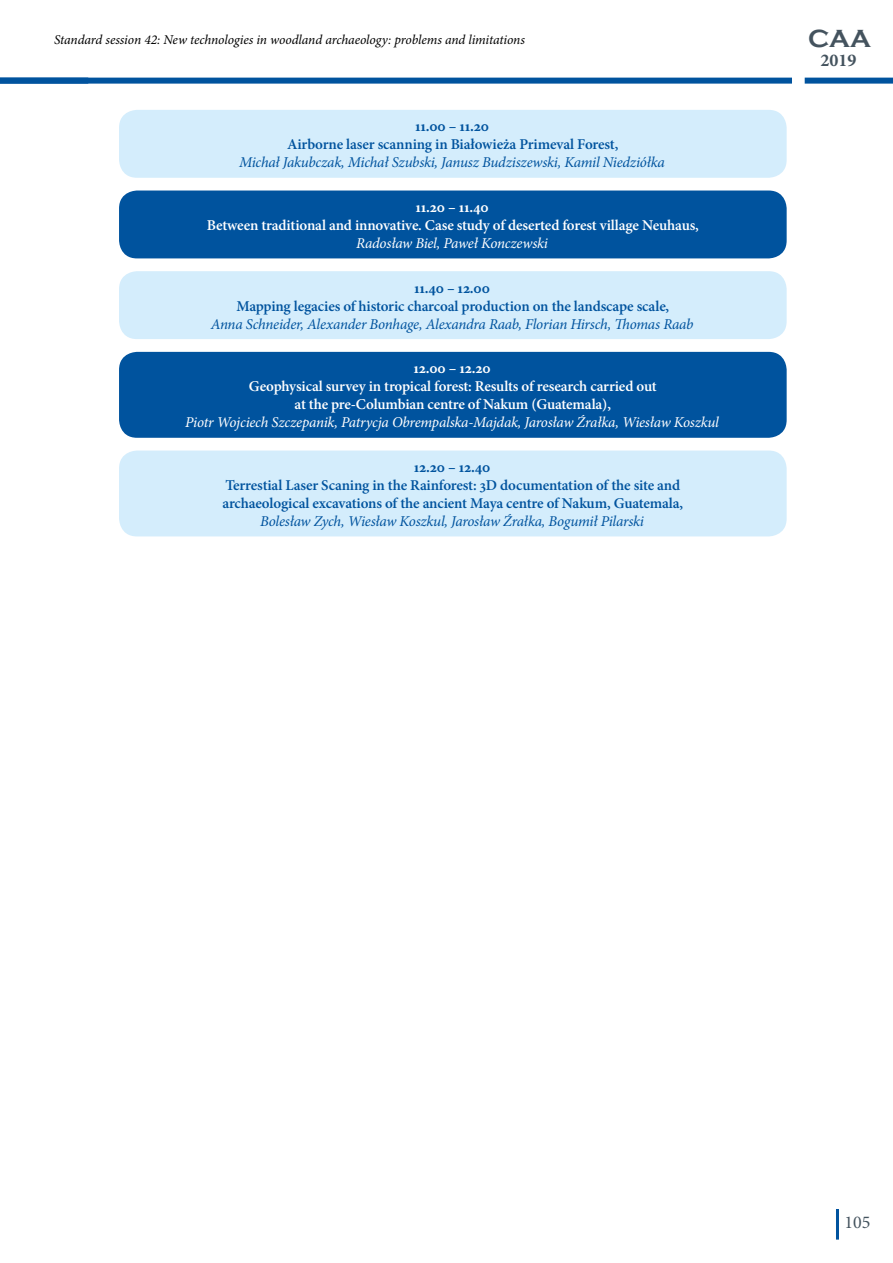
<style>
.page{position:relative;width:893px;height:1263px;background:#fff}
.page>*{position:absolute;margin:0;border:0;box-sizing:border-box;transform-origin:0 0}
.t1{font:700 25.5px "Copperplate Gothic";color:#44535e}
.t2{font:700 18px "Minion Pro";color:#44535e}
.t3{font:18px "Minion Pro";color:#44535e}
.t4{font:600 15px/18px "Minion Pro";letter-spacing:-.01em;color:#00539e}
.t5{font:italic 15px "Minion Pro";letter-spacing:-.015em;color:#00539e}
.t6{font:600 15px/18px "Minion Pro";letter-spacing:-.01em;color:#fff;text-align:center}
.t7{font:italic 15px "Minion Pro";letter-spacing:-.015em;color:#fff}
.t8{font:700 15px "Minion Pro";letter-spacing:-.01em;color:#00539e}
.t9{font:700 15px "Minion Pro";letter-spacing:-.01em;color:#fff}
.t10{font:italic 13.5px "Minion Pro";letter-spacing:-.01em;color:#000}
</style>
<div class="page">
<div style="left:0;top:78px;width:792px;height:6px;background:#00539e"></div>
<div style="left:805px;top:78px;width:88px;height:6px;background:#00539e"></div>
<hr style="left:836px;top:1209px;width:3px;height:30px;background:#00539e">
<div style="left:119px;top:352px;width:668px;height:86px;background:#00539e;border-radius:18px"></div>
<div style="left:119px;top:110px;width:668px;height:68px;background:#d4edfc;border-radius:18px"></div>
<div style="left:119px;top:191px;width:668px;height:67px;background:#00539e;border-radius:18px"></div>
<div style="left:119px;top:271px;width:668px;height:68px;background:#d4edfc;border-radius:18px"></div>
<div style="left:119px;top:450px;width:668px;height:86px;background:#d4edfc;border-radius:18px"></div>
<p class="t10" style="left:54px;top:31px;width:472px">Standard session 42: New technologies in woodland archaeology: problems and limitations</p>
<p class="t8" style="left:415px;top:116px;width:75px">11.00 – 11.20</p>
<p class="t4" style="left:287px;top:135px;width:333px">Airborne laser scanning in Białowieża Primeval Forest,</p>
<p class="t5" style="left:239px;top:152px;width:427px">Michał Jakubczak, Michał Szubski, Janusz Budziszewski, Kamil Niedziółka</p>
<p class="t9" style="left:415px;top:197px;width:75px">11.20 – 11.40</p>
<p class="t6" style="left:207px;top:216px;width:494px">Between traditional and innovative. Case study of deserted forest village Neuhaus,</p>
<p class="t7" style="left:356px;top:233px;width:193px">Radosław Biel, Paweł Konczewski</p>
<p class="t8" style="left:414px;top:277px;width:77px">11.40 – 12.00</p>
<p class="t4" style="left:236px;top:297px;width:434px">Mapping legacies of historic charcoal production on the landscape scale,</p>
<p class="t5" style="left:211px;top:314px;width:484px">Anna Schneider, Alexander Bonhage, Alexandra Raab, Florian Hirsch, Thomas Raab</p>
<p class="t9" style="left:413px;top:358px;width:79px">12.00 – 12.20</p>
<p class="t6" style="left:249px;top:377px;width:410px">Geophysical survey in tropical forest: Results of research carried out at the pre-Columbian centre of Nakum (Guatemala),</p>
<p class="t7" style="left:185px;top:412px;width:535px">Piotr Wojciech Szczepanik, Patrycja Obrempalska-Majdak, Jarosław Źrałka, Wiesław Koszkul</p>
<p class="t8" style="left:414px;top:457px;width:78px">12.20 – 12.40</p>
<p class="t4" style="left:222px;top:476px;width:462px">Terrestial Laser Scaning in the Rainforest: 3D documentation of the site and archaeological excavations of the ancient Maya centre of Nakum, Guatemala,</p>
<p class="t5" style="left:260px;top:511px;width:385px">Bolesław Zych, Wiesław Koszkul, Jarosław Źrałka, Bogumił Pilarski</p>
<h1 class="t1" style="left:808px;top:24px;width:64px">CAA</h1>
<p class="t2" style="left:820px;top:48px;width:37px">2019</p>
<p class="t3" style="left:844px;top:1210px;width:27px">105</p>
</div>
